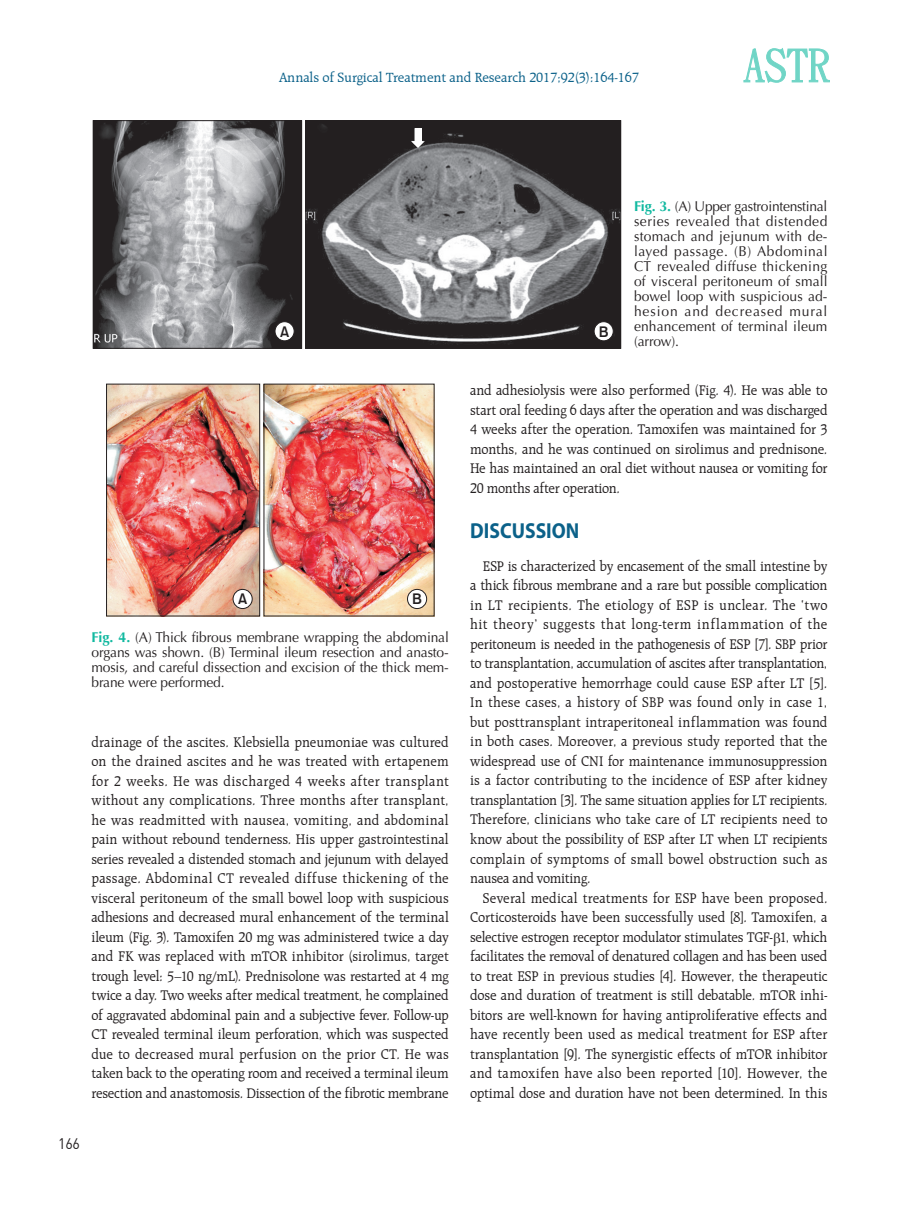
<style>
.page{position:relative;width:919px;height:1217px;background:#fff}
.page>*{position:absolute;margin:0;border:0;box-sizing:border-box;transform-origin:0 0}
.t1{font:700 21.75px "Myriad Pro";color:#0b6189;scale:.9 1}
.t2{font:15px/19.5px "Raleigh BT";letter-spacing:-.015em;color:#231f20;text-align:justify;scale:.94 1}
.t3{font:15px "Gothic 725 BT Bold A";color:#231f20}
.t4{font:15px "Dinreg";color:#231f20;scale:.95 1}
.t5{font:14.25px/15px "Optima LT Std";letter-spacing:-.01em;color:#231f20;text-align:justify}
.t6{font:14.25px "Raleigh BT";letter-spacing:-.01em;color:#0b6189}
.s1{font-weight:700;color:#11b9a0}
</style>
<div class="page">
<svg style="left:743px;top:48px;width:86px;height:35px"></svg>
<svg style="left:93px;top:120px;width:528px;height:229px;background:#6b6a6c"></svg>
<div style="left:275px;top:321px;width:19px;height:20px;background:#fff;border-radius:50%"></div>
<div style="left:275px;top:321px;width:19px;height:20px;border:1px solid #231f20;border-radius:50%"></div>
<div style="left:594px;top:321px;width:19px;height:20px;background:#fff;border-radius:50%"></div>
<div style="left:593px;top:321px;width:20px;height:20px;border:1px solid #231f20;border-radius:50%"></div>
<div style="left:414px;top:128px;width:7px;height:14px;background:#fff"></div>
<svg style="left:411px;top:141px;width:14px;height:7px"></svg>
<img style="left:106px;top:383px;width:328px;height:233px">
<div style="left:233px;top:589px;width:19px;height:19px;background:#fff;border-radius:50%"></div>
<div style="left:233px;top:589px;width:19px;height:19px;border:1px solid #231f20;border-radius:50%"></div>
<div style="left:407px;top:589px;width:19px;height:19px;background:#fff;border-radius:50%"></div>
<div style="left:407px;top:589px;width:20px;height:19px;border:1px solid #231f20;border-radius:50%"></div>
<p class="t6" style="left:279px;top:69px;width:361px">Annals of Surgical Treatment and Research 2017;92(3):164-167</p>
<p class="t3" style="left:280px;top:322px;width:11px">A</p>
<p class="t3" style="left:598px;top:322px;width:11px">B</p>
<p class="t5" style="left:634px;top:199px;width:195px"><span class="s1">Fig. 3.</span> (A) Upper gastrointenstinal series revealed that distended stomach and jejunum with de&shy;layed passage. (B) Abdominal CT revealed diffuse thickening of visceral peritoneum of small bowel loop with suspicious ad&shy;hesion and decreased mural enhancement of terminal ileum (arrow).</p>
<p class="t3" style="left:238px;top:590px;width:11px">A</p>
<p class="t3" style="left:412px;top:590px;width:11px">B</p>
<p class="t5" style="left:91px;top:629px;width:359px"><span class="s1">Fig. 4.</span> (A) Thick fibrous membrane wrapping the abdominal organs was shown. (B) Terminal ileum resection and anasto&shy;mosis, and careful dissection and excision of the thick mem&shy;brane were performed.</p>
<p class="t2" style="left:91px;top:731px;width:382px">drainage of the ascites. Klebsiella pneumoniae was cultured on the drained ascites and he was treated with ertapenem for 2 weeks. He was discharged 4 weeks after transplant without any complications. Three months after transplant, he was readmitted with nausea, vomiting, and abdominal pain without rebound tenderness. His upper gastrointestinal series revealed a distended stomach and jejunum with delayed passage. Abdominal CT revealed diffuse thickening of the visceral peritoneum of the small bowel loop with suspicious adhesions and decreased mural enhancement of the terminal ileum (Fig. 3). Tamoxifen 20 mg was administered twice a day and FK was replaced with mTOR inhibitor (sirolimus, target trough level: 5–10 ng/mL). Prednisolone was restarted at 4 mg twice a day. Two weeks after medical treatment, he complained of aggravated abdominal pain and a subjective fever. Follow-up CT revealed terminal ileum perforation, which was suspected due to decreased mural perfusion on the prior CT. He was taken back to the operating room and received a terminal ileum resection and anastomosis. Dissection of the fibrotic membrane</p>
<p class="t2" style="left:470px;top:380px;width:382px">and adhesiolysis were also performed (Fig. 4). He was able to start oral feeding 6 days after the operation and was discharged 4 weeks after the operation. Tamoxifen was maintained for 3 months, and he was continued on sirolimus and prednisone.<br>He has maintained an oral diet without nausea or vomiting for 20 months after operation.</p>
<h1 class="t1" style="left:470px;top:516px;width:123px">DISCUSSION</h1>
<p class="t2" style="left:470px;top:555px;width:381px;text-indent:13px">ESP is characterized by encasement of the small intestine by a thick fibrous membrane and a rare but possible complication in LT recipients. The etiology of ESP is unclear. The ‘two hit theory’ suggests that long-term inflammation of the peritoneum is needed in the pathogenesis of ESP [7]. SBP prior to transplantation, accumulation of ascites after transplantation, and postoperative hemorrhage could cause ESP after LT [5].<br>In these cases, a history of SBP was found only in case 1, but posttransplant intraperitoneal inflammation was found in both cases. Moreover, a previous study reported that the widespread use of CNI for maintenance immunosuppression is a factor contributing to the incidence of ESP after kidney transplantation [3]. The same situation applies for LT recipients.<br>Therefore, clinicians who take care of LT recipients need to know about the possibility of ESP after LT when LT recipients complain of symptoms of small bowel obstruction such as nausea and vomiting.</p>
<p class="t2" style="left:470px;top:887px;width:382px;text-indent:13px">Several medical treatments for ESP have been proposed.<br>Corticosteroids have been successfully used [8]. Tamoxifen, a selective estrogen receptor modulator stimulates TGF- 1, which facilitates the removal of denatured collagen and has been used to treat ESP in previous studies [4]. However, the therapeutic dose and duration of treatment is still debatable. mTOR inhi&shy;bitors are well-known for having antiproliferative effects and have recently been used as medical treatment for ESP after transplantation [9]. The synergistic effects of mTOR inhibitor and tamoxifen have also been reported [10]. However, the optimal dose and duration have not been determined. In this</p>
<p class="t4" style="left:58px;top:1134px;width:24px">166</p>
</div>
